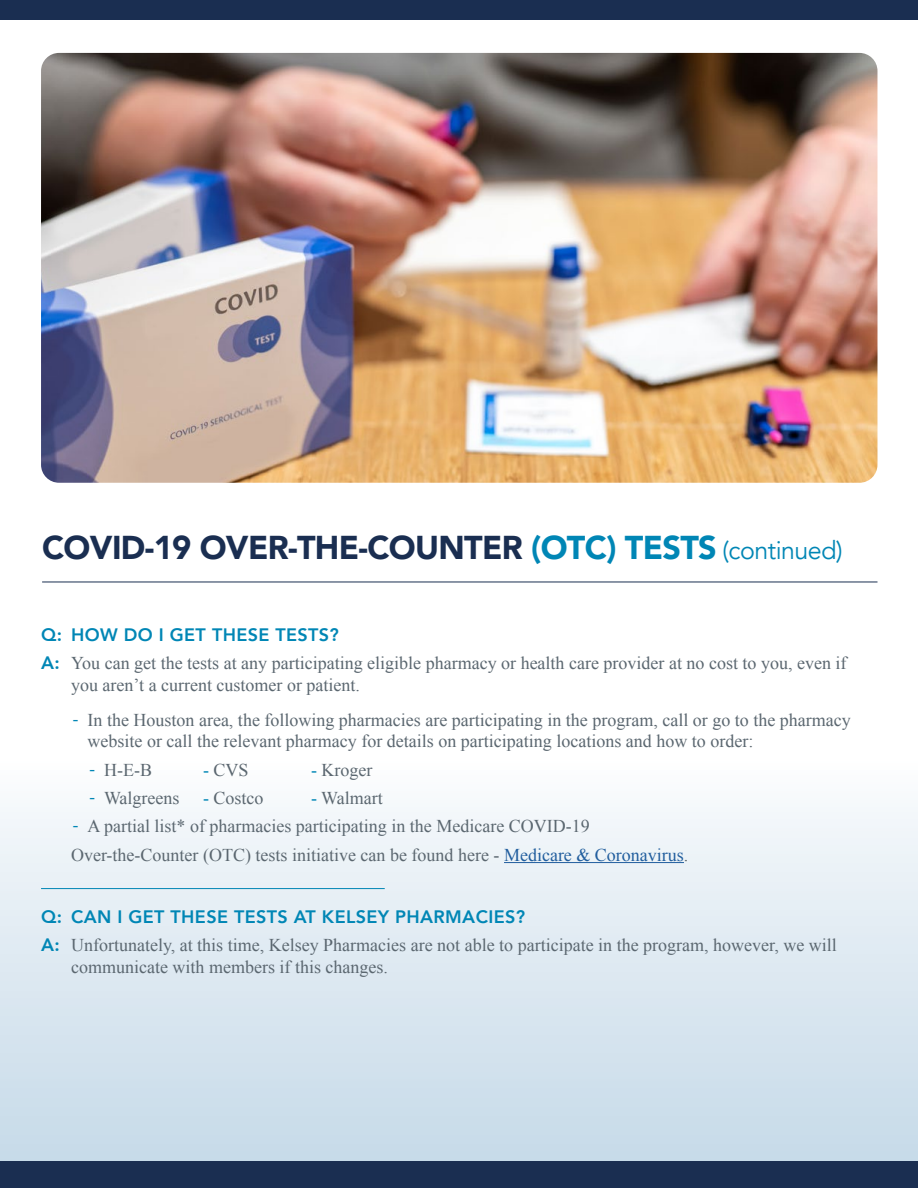
<style>
.page{position:relative;width:918px;height:1188px;background:#fff}
.page>*{position:absolute;margin:0;border:0;box-sizing:border-box;transform-origin:0 0}
.t1{font:900 33px "Avenir";letter-spacing:-.02em;color:#1a2e51}
.t2{font:18px/21.6px "Times New Roman";color:#5b6770}
.t3{font:800 18px "Avenir";letter-spacing:.02em;color:#0086b5}
.s1{color:#0086b5}
.s2{font-weight:400;font-size:25.5px;color:#0086b5}
.s3{font-family:"Avenir";font-weight:800;color:#0086b5}
.s4{font-family:"Lato";color:#0086b5}
.s5{color:#215e9e}
</style>
<div class="page">
<div style="left:0;top:758px;width:918px;height:430px;background:linear-gradient(to bottom,#fbfcfd,#c1d7e7)"></div>
<div style="left:0;top:0;width:918px;height:20px;background:#1a2e51"></div>
<div style="left:0;top:1161px;width:918px;height:27px;background:#1a2e51"></div>
<hr style="left:42px;top:582px;width:835px;height:1px;background:#1a2e51">
<hr style="left:504px;top:862px;width:180px;height:1px;background:#215e9e">
<hr style="left:41px;top:888px;width:344px;height:1px;background:#0086b5">
<img style="left:41px;top:53px;width:837px;height:430px">
<h1 class="t1" style="left:42px;top:519px;width:802px">COVID-19 OVER-THE-COUNTER <span class="s1">(OTC) TESTS</span> <span class="s2">(continued)</span></h1>
<p class="t3" style="left:41px;top:620px;width:299px">Q: HOW DO I GET THESE TESTS?</p>
<p class="t2" style="left:71px;top:652px;width:777px;text-indent:-30px"><span class="s3">A:</span> You can get the tests at any participating eligible pharmacy or health care provider at no cost to you, even if you aren’t a current customer or patient.</p>
<p class="t2" style="left:88px;top:709px;width:765px;text-indent:-15px"><span class="s4">-</span> In the Houston area, the following pharmacies are participating in the program, call or go to the pharmacy website or call the relevant pharmacy for details on participating locations and how to order:</p>
<p class="t2" style="left:89px;top:758px;width:64px"><span class="s4">-</span> H-E-B</p>
<p class="t2" style="left:203px;top:758px;width:47px"><span class="s1">-</span> CVS</p>
<p class="t2" style="left:311px;top:758px;width:63px"><span class="s1">-</span> Kroger</p>
<p class="t2" style="left:89px;top:787px;width:92px"><span class="s4">-</span> Walgreens</p>
<p class="t2" style="left:203px;top:787px;width:62px"><span class="s1">-</span> Costco</p>
<p class="t2" style="left:311px;top:787px;width:73px"><span class="s1">-</span> Walmart</p>
<p class="t2" style="left:71px;top:812px;width:619px;line-height:28.3px"><span class="s4">-</span> A partial list* of pharmacies participating in the Medicare COVID-19<br>Over-the-Counter (OTC) tests initiative can be found here - <span class="s5">Medicare &amp; Coronavirus</span>.</p>
<p class="t3" style="left:41px;top:902px;width:486px">Q: CAN I GET THESE TESTS AT KELSEY PHARMACIES?</p>
<p class="t2" style="left:71px;top:934px;width:767px;text-indent:-30px"><span class="s3">A:</span> Unfortunately, at this time, Kelsey Pharmacies are not able to participate in the program, however, we will communicate with members if this changes.</p>
</div>
